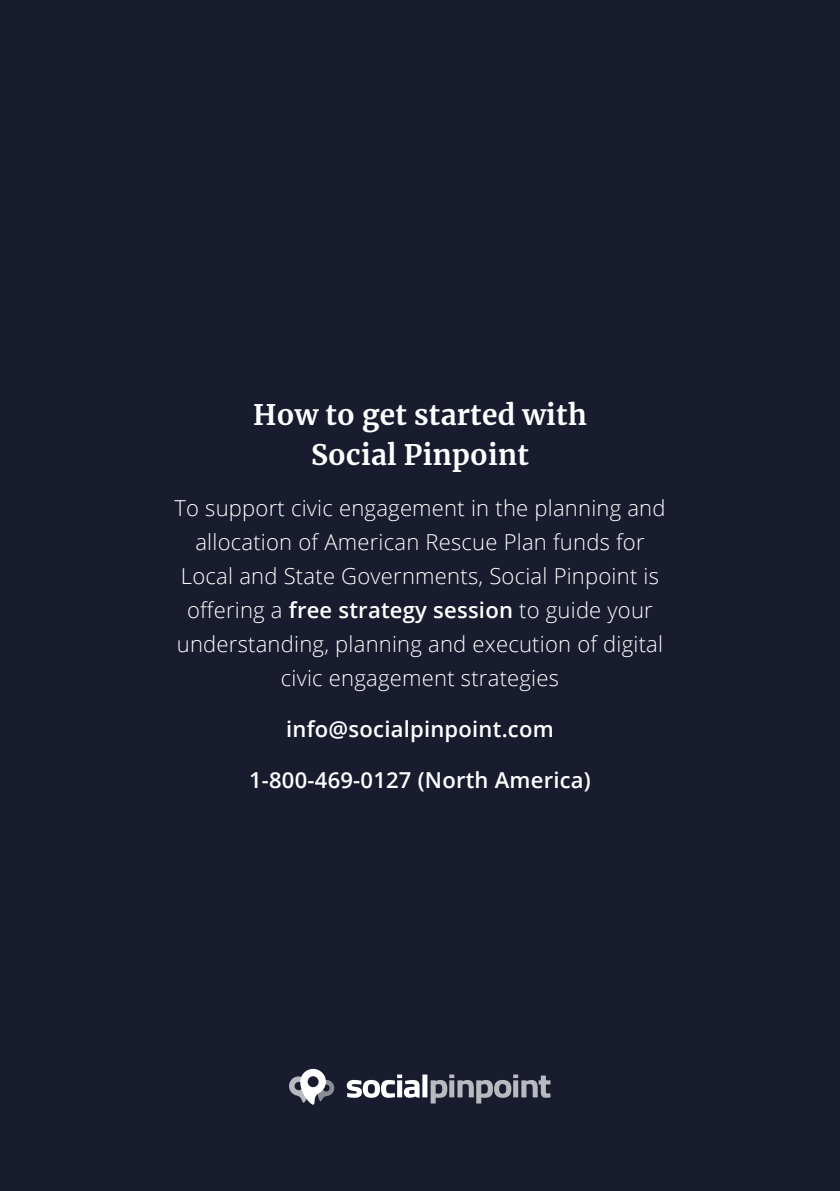
<style>
.page{position:relative;width:840px;height:1191px;background:#fff}
.page>*{position:absolute;margin:0;border:0;box-sizing:border-box;transform-origin:0 0}
.t1{font:700 28px/40px "Merriweather";letter-spacing:.01em;color:#fff;text-align:center}
.t2{font:300 22px/34px "Open Sans";letter-spacing:.01em;color:#fff;text-align:center}
.t3{font:600 22px "Open Sans";letter-spacing:.01em;color:#fff}
.s1{font-weight:600}
</style>
<div class="page">
<div style="left:0;top:0;width:839px;height:1191px;background:#191c2f"></div>
<svg style="left:289px;top:1069px;width:46px;height:35px"></svg>
<svg style="left:430px;top:1074px;width:120px;height:29px"></svg>
<div style="left:422px;top:1074px;width:5px;height:23px;background:#fff"></div>
<svg style="left:346px;top:1074px;width:73px;height:23px"></svg>
<p class="t1" style="left:253px;top:394px;width:335px">How to get started with<br>Social Pinpoint</p>
<p class="t2" style="left:174px;top:491px;width:492px">To support civic engagement in the planning and allocation of American Rescue Plan funds for Local and State Governments, Social Pinpoint is offering a <span class="s1">free strategy session</span> to guide your understanding, planning and execution of digital civic engagement strategies</p>
<p class="t3" style="left:286px;top:714px;width:269px">info@socialpinpoint.com</p>
<p class="t3" style="left:249px;top:765px;width:343px">1-800-469-0127 (North America)</p>
</div>
